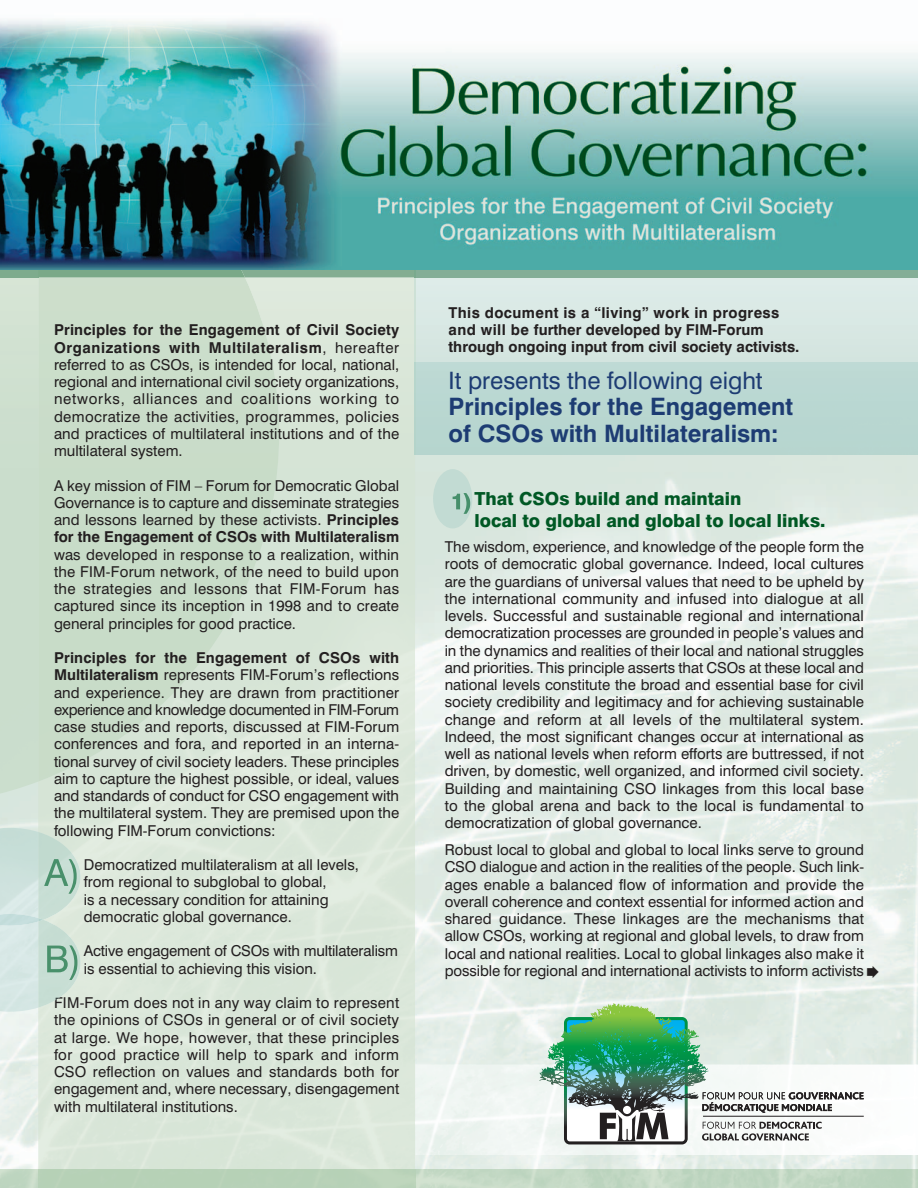
<style>
.page{position:relative;width:918px;height:1188px;background:#fff}
.page>*{position:absolute;margin:0;border:0;box-sizing:border-box;transform-origin:0 0}
.t1{font:700 24px/26.2px "Swiss 721 BT";color:#1d3c73}
.t2{font:24px "Swiss 721 BT";color:#1d3c73}
.t3{font:18px/21.6px "Swiss 721 Heavy BT";color:#005824}
.t4{font:15px/17.2px "Swiss 721 BT";color:#231f20;text-align:justify}
.t5{font:700 15px/17.2px "Swiss 721 BT";color:#231f20}
.s1{font-weight:700}
</style>
<div class="page">
<img style="left:0;top:19px;width:918px;height:1150px">
<div style="left:38px;top:277px;width:377px;height:892px;background:#dbe7da"></div>
<img style="left:415px;top:277px;width:503px;height:177px">
<img style="left:415px;top:363px;width:1px;height:91px">
<img style="left:433px;top:469px;width:39px;height:59px">
<img style="left:452px;top:493px;width:18px;height:21px">
<img style="left:0;top:61px;width:189px;height:744px">
<img style="left:0;top:270px;width:38px;height:527px">
<img style="left:38px;top:277px;width:241px;height:505px">
<img style="left:0;top:828px;width:38px;height:86px">
<img style="left:38px;top:832px;width:43px;height:176px">
<div style="left:0;top:926px;width:38px;height:86px;background:#d7e8e6"></div>
<img style="left:0;top:914px;width:38px;height:12px">
<svg style="left:38px;top:918px;width:5px;height:4px"></svg>
<img style="left:44px;top:859px;width:33px;height:35px">
<img style="left:47px;top:945px;width:31px;height:35px">
<img style="left:415px;top:1064px;width:503px;height:91px">
<svg style="left:564px;top:1003px;width:300px;height:141px"></svg>
<div style="left:415px;top:252px;width:503px;height:18px;background:#4caba7"></div>
<div style="left:416px;top:271px;width:502px;height:6px;background:#84ae97"></div>
<hr style="left:415px;top:270px;width:503px;height:1px;background:#88b09a">
<svg style="left:0;top:252px;width:38px;height:18px"></svg>
<img style="left:38px;top:190px;width:378px;height:87px">
<img style="left:38px;top:270px;width:207px;height:7px">
<svg style="left:867px;top:966px;width:12px;height:12px"></svg>
<p class="t4" style="left:54px;top:323px;width:347px"><span class="s1">Principles for the Engagement of Civil Society Organizations with Multilateralism</span>, hereafter referred to as CSOs, is intended for local, national, regional and international civil society organizations, networks, alliances and coalitions working to democratize the activities, programmes, policies and practices of multilateral institutions and of the multilateral system.</p>
<p class="t4" style="left:54px;top:478px;width:347px">A key mission of FIM – Forum for Democratic Global Governance is to capture and disseminate strategies and lessons learned by these activists. <span class="s1">Principles for the Engagement of CSOs with Multilateralism</span></p>
<p class="t4" style="left:54px;top:547px;width:347px">was developed in response to a realization, within the FIM-Forum network, of the need to build upon the strategies and lessons that FIM-Forum has captured since its inception in 1998 and to create general principles for good practice.</p>
<p class="t4" style="left:54px;top:651px;width:347px"><span class="s1">Principles for the Engagement of CSOs with Multilateralism</span> represents FIM-Forum’s reflections and experience. They are drawn from practitioner experience and knowledge documented in FIM-Forum case studies and reports, discussed at FIM-Forum conferences and fora, and reported in an interna&shy;tional survey of civil society leaders. These principles aim to capture the highest possible, or ideal, values and standards of conduct for CSO engagement with the multilateral system. They are premised upon the following FIM-Forum convictions:</p>
<p class="t4" style="left:84px;top:858px;width:277px;text-align:left">Democratized multilateralism at all levels, from regional to subglobal to global,<br>is a necessary condition for attaining democratic global governance.</p>
<p class="t4" style="left:84px;top:944px;width:316px">Active engagement of CSOs with multilateralism is essential to achieving this vision.</p>
<p class="t4" style="left:54px;top:996px;width:347px">FIM-Forum does not in any way claim to represent the opinions of CSOs in general or of civil society at large. We hope, however, that these principles for good practice will help to spark and inform CSO reflection on values and standards both for engagement and, where necessary, disengagement with multilateral institutions.</p>
<p class="t5" style="left:449px;top:305px;width:352px">This document is a “living” work in progress and will be further developed by FIM-Forum through ongoing input from civil society activists.</p>
<h1 class="t2" style="left:449px;top:372px;width:316px">It presents the following eight</h1>
<h1 class="t1" style="left:449px;top:396px;width:346px">Principles for the Engagement of CSOs with Multilateralism:</h1>
<p class="t3" style="left:474px;top:490px;width:353px">That CSOs build and maintain<br>local to global and global to local links.</p>
<p class="t4" style="left:445px;top:540px;width:421px">The wisdom, experience, and knowledge of the people form the roots of democratic global governance. Indeed, local cultures are the guardians of universal values that need to be upheld by the international community and infused into dialogue at all levels. Successful and sustainable regional and international democratization processes are grounded in people’s values and in the dynamics and realities of their local and national struggles and priorities. This principle asserts that CSOs at these local and national levels constitute the broad and essential base for civil society credibility and legitimacy and for achieving sustainable change and reform at all levels of the multilateral system.<br>Indeed, the most significant changes occur at international as well as national levels when reform efforts are buttressed, if not driven, by domestic, well organized, and informed civil society.<br>Building and maintaining CSO linkages from this local base to the global arena and back to the local is fundamental to democratization of global governance.</p>
<p class="t4" style="left:445px;top:843px;width:421px">Robust local to global and global to local links serve to ground CSO dialogue and action in the realities of the people. Such link&shy;ages enable a balanced flow of information and provide the overall coherence and context essential for informed action and shared guidance. These linkages are the mechanisms that allow CSOs, working at regional and global levels, to draw from local and national realities. Local to global linkages also make it possible for regional and international activists to inform activists</p>
</div>
